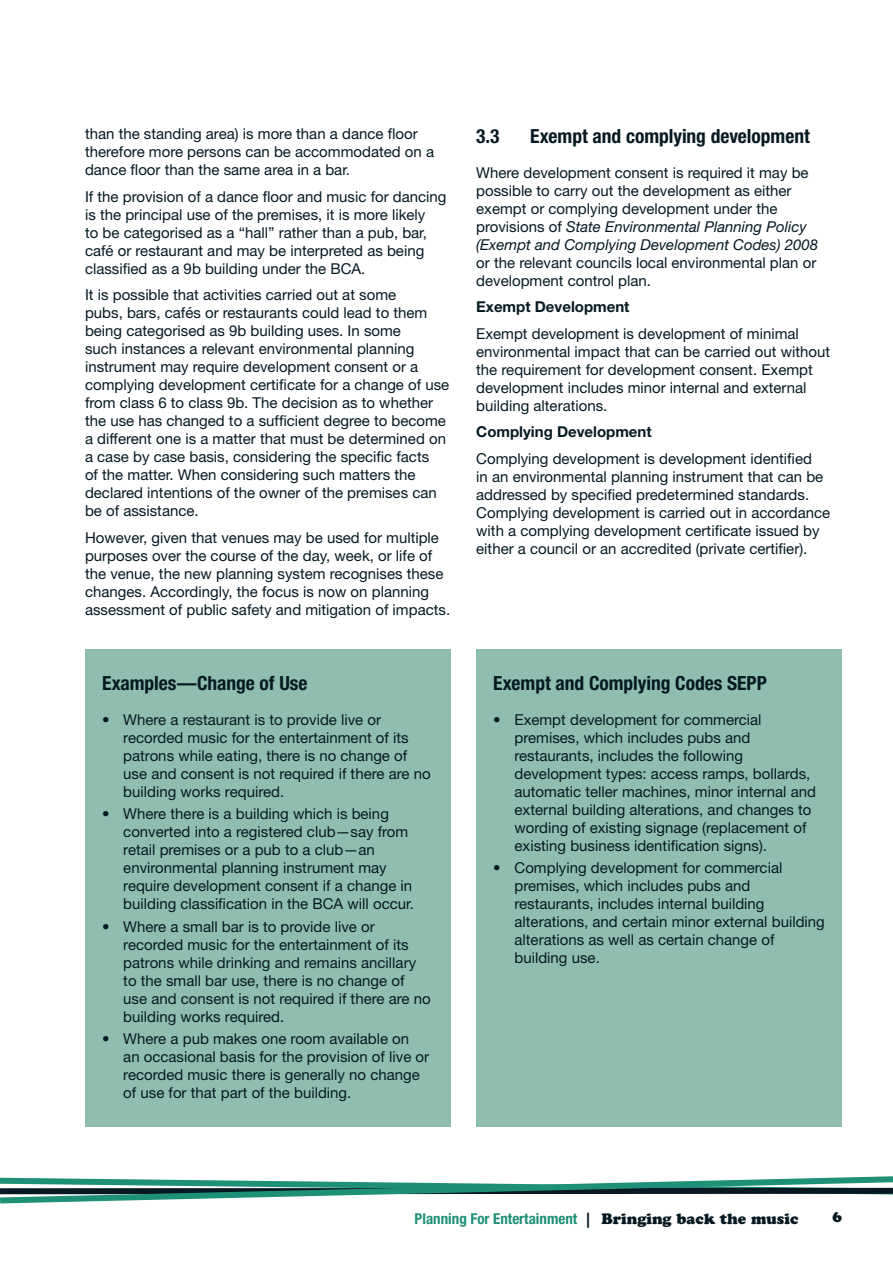
<style>
.page{position:relative;width:893px;height:1263px;background:#fff}
.page>*{position:absolute;margin:0;border:0;box-sizing:border-box;transform-origin:0 0}
.t1{font:700 condensed 19.5px "Helvetica Neue";color:#061922}
.t2{font:15px/18px "Helvetica Neue";color:#061922}
.t3{font:700 condensed 15px "Helvetica Neue";color:#1e9077}
.t4{font:700 15px "Helvetica Neue";color:#061922}
.t5{font:15px "Cooper Black Std";color:#061922}
.s1{font-style:italic}
.s2{font-family:"Cooper Black Std";font-weight:400;font-stretch:normal;color:#061922}
</style>
<div class="page">
<svg style="left:0;top:1176px;width:893px;height:28px"></svg>
<div style="left:85px;top:649px;width:366px;height:478px;background:#8fbeb0"></div>
<div style="left:476px;top:649px;width:366px;height:478px;background:#8fbeb0"></div>
<p class="t2" style="left:85px;top:125px;width:351px">than the standing area) is more than a dance floor therefore more persons can be accommodated on a dance floor than the same area in a bar.</p>
<p class="t2" style="left:85px;top:187px;width:363px">If the provision of a dance floor and music for dancing is the principal use of the premises, it is more likely<br>to be categorised as a “hall” rather than a pub, bar, café or restaurant and may be interpreted as being classified as a 9b building under the BCA.</p>
<p class="t2" style="left:85px;top:286px;width:366px">It is possible that activities carried out at some<br>pubs, bars, cafés or restaurants could lead to them being categorised as 9b building uses. In some<br>such instances a relevant environmental planning instrument may require development consent or a complying development certificate for a change of use from class 6 to class 9b. The decision as to whether the use has changed to a sufficient degree to become a different one is a matter that must be determined on a case by case basis, considering the specific facts<br>of the matter. When considering such matters the declared intentions of the owner of the premises can be of assistance.</p>
<p class="t2" style="left:85px;top:528px;width:367px">However, given that venues may be used for multiple purposes over the course of the day, week, or life of the venue, the new planning system recognises these changes. Accordingly, the focus is now on planning assessment of public safety and mitigation of impacts.</p>
<h1 class="t1" style="left:102px;top:671px;width:207px">Examples—Change of Use</h1>
<p class="t2" style="left:123px;top:710px;width:309px;text-indent:-21px">• Where a restaurant is to provide live or recorded music for the entertainment of its patrons while eating, there is no change of use and consent is not required if there are no building works required.</p>
<p class="t2" style="left:123px;top:805px;width:292px;text-indent:-21px">• Where there is a building which is being converted into a registered club—say from retail premises or a pub to a club—an environmental planning instrument may require development consent if a change in building classification in the BCA will occur.</p>
<p class="t2" style="left:123px;top:917px;width:309px;text-indent:-21px">• Where a small bar is to provide live or recorded music for the entertainment of its patrons while drinking and remains ancillary to the small bar use, there is no change of use and consent is not required if there are no building works required.</p>
<p class="t2" style="left:123px;top:1029px;width:307px;text-indent:-21px">• Where a pub makes one room available on an occasional basis for the provision of live or recorded music there is generally no change of use for that part of the building.</p>
<h1 class="t1" style="left:476px;top:124px;width:25px">3.3</h1>
<h1 class="t1" style="left:530px;top:124px;width:281px">Exempt and complying development</h1>
<p class="t2" style="left:476px;top:163px;width:344px">Where development consent is required it may be possible to carry out the development as either exempt or complying development under the provisions of <span class="s1">State Environmental Planning Policy (Exempt and Complying Development Codes) 2008</span></p>
<p class="t2" style="left:476px;top:253px;width:342px">or the relevant councils local environmental plan or development control plan.</p>
<p class="t4" style="left:476px;top:298px;width:155px">Exempt Development</p>
<p class="t2" style="left:476px;top:324px;width:355px">Exempt development is development of minimal environmental impact that can be carried out without the requirement for development consent. Exempt development includes minor internal and external building alterations.</p>
<p class="t4" style="left:476px;top:423px;width:177px">Complying Development</p>
<p class="t2" style="left:476px;top:449px;width:355px">Complying development is development identified<br>in an environmental planning instrument that can be addressed by specified predetermined standards.<br>Complying development is carried out in accordance with a complying development certificate issued by either a council or an accredited (private certifier).</p>
<h1 class="t1" style="left:493px;top:671px;width:275px">Exempt and Complying Codes SEPP</h1>
<p class="t2" style="left:514px;top:710px;width:303px;text-indent:-21px">• Exempt development for commercial premises, which includes pubs and restaurants, includes the following development types: access ramps, bollards, automatic teller machines, minor internal and external building alterations, and changes to wording of existing signage (replacement of existing business identification signs).</p>
<p class="t2" style="left:514px;top:859px;width:312px;text-indent:-21px">• Complying development for commercial premises, which includes pubs and restaurants, includes internal building alterations, and certain minor external building alterations as well as certain change of building use.</p>
<p class="t3" style="left:415px;top:1209px;width:385px">Planning For Entertainment <span class="s2">| Bringing back the music</span></p>
<p class="t5" style="left:832px;top:1208px;width:11px">6</p>
</div>
